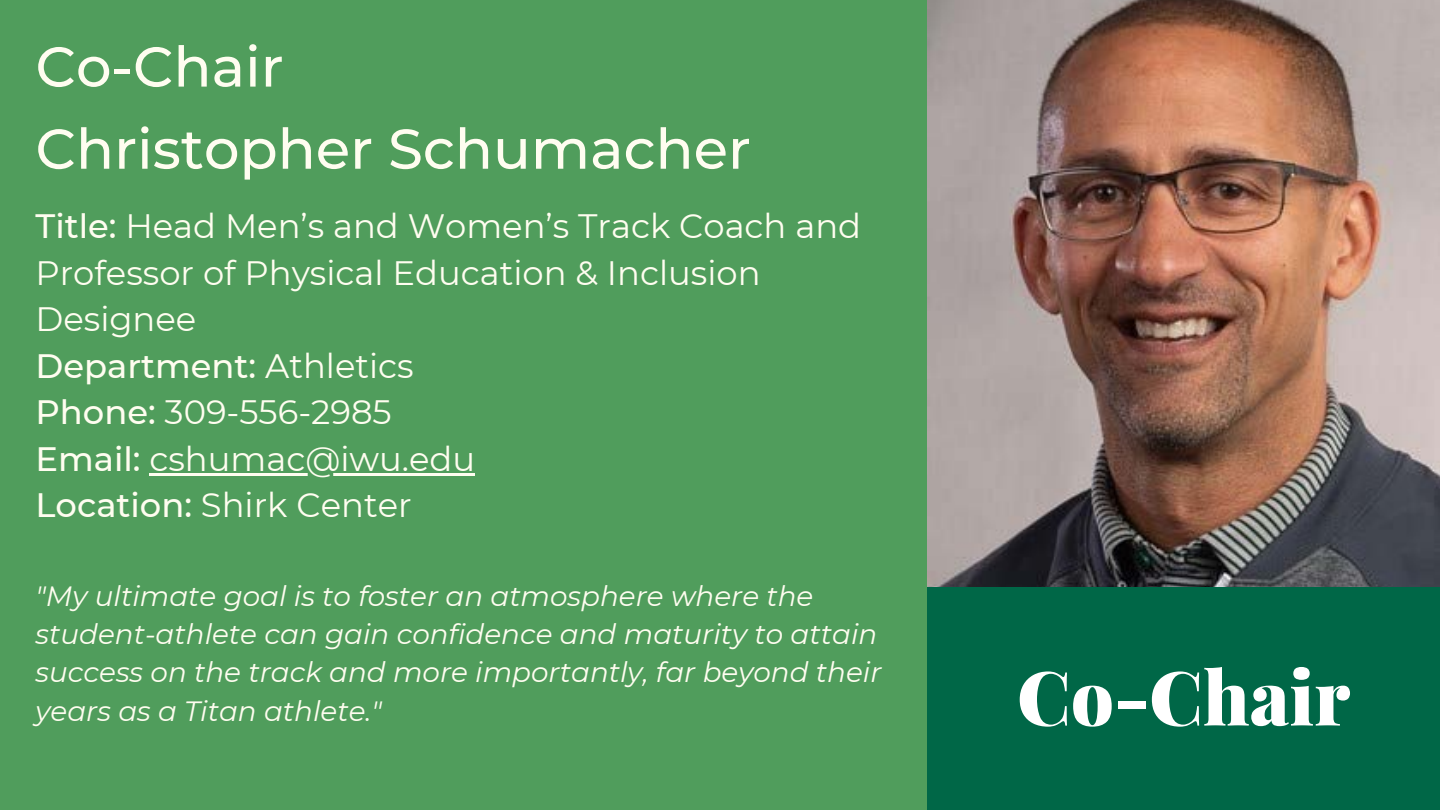
<style>
.page{position:relative;width:1440px;height:810px;background:#509d5c}
.page>*{position:absolute;margin:0;border:0;box-sizing:border-box;transform-origin:0 0}
.t1{font:900 75px "Playfair Display";color:#fff}
.t2{font:500 56px "Montserrat";color:#fffdf0}
.t3{font:33.8px/46.5px "Montserrat";color:#fffdf0}
.t4{font:italic 27.8px/38.2px "Montserrat";color:#fffdf0}
.s1{font-weight:500}
</style>
<div class="page">
<div style="left:927px;top:0;width:513px;height:810px;background:#006747"></div>
<img style="left:927px;top:0;width:513px;height:586px">
<hr style="left:149px;top:473px;width:326px;height:3px;background:#fffdf0">
<h2 class="t2" style="left:36px;top:32px;width:250px">Co-Chair</h2>
<h2 class="t2" style="left:36px;top:115px;width:717px">Christopher Schumacher</h2>
<p class="t3" style="left:36px;top:203px;width:827px"><span class="s1">Title:</span> Head Men’s and Women’s Track Coach and<br>Professor of Physical Education &amp; Inclusion<br>Designee<br><span class="s1">Department:</span> Athletics<br><span class="s1">Phone:</span> 309-556-2985<br><span class="s1">Email:</span> cshumac@iwu.edu<br><span class="s1">Location:</span> Shirk Center</p>
<p class="t4" style="left:36px;top:577px;width:848px">"My ultimate goal is to foster an atmosphere where the student-athlete can gain confidence and maturity to attain success on the track and more importantly, far beyond their years as a Titan athlete."</p>
<h1 class="t1" style="left:1017px;top:644px;width:335px">Co-Chair</h1>
</div>
